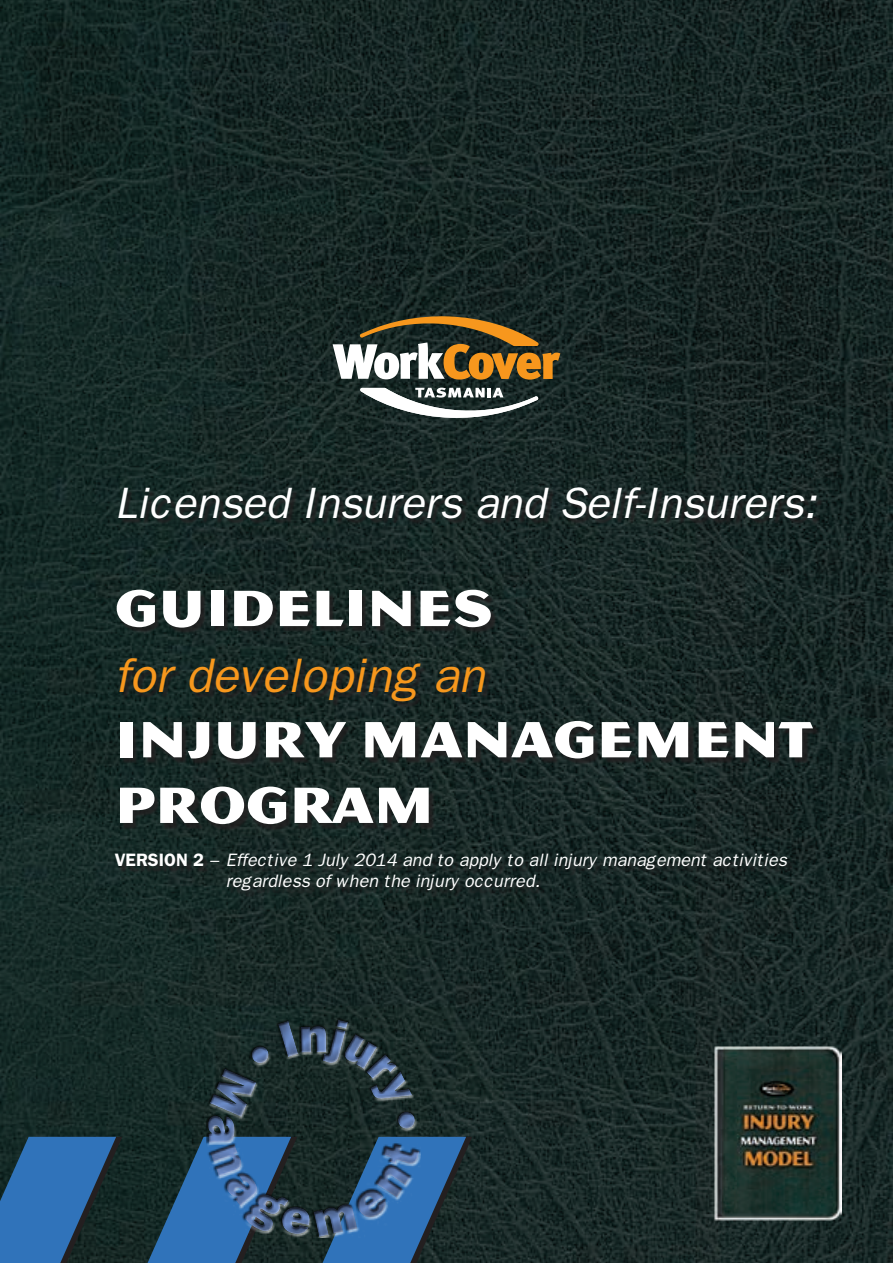
<style>
.page{position:relative;width:893px;height:1263px;background:#fff}
.page>*{position:absolute;margin:0;border:0;box-sizing:border-box;transform-origin:0 0}
.t1{font:54.75px/65.6px "Magnesium MVB Std";color:#fff}
.t2{font:italic 48.6px "Franklin Gothic";color:#f7971d}
.t3{font:italic 44.1px "Franklin Gothic";color:#fff}
.t4{font:italic 18px/21.6px "Franklin Gothic";color:#fff}
.s1{font-weight:600;font-style:normal}
</style>
<div class="page">
<img style="left:0;top:0;width:893px;height:1263px">
<svg style="left:0;top:1137px;width:122px;height:126px;background:#275987"></svg>
<svg style="left:148px;top:1020px;width:324px;height:243px;background:#1e3b4b"></svg>
<div style="left:198px;top:1011px;width:232px;height:236px;background:#231f20;opacity:.5"></div>
<div style="left:206px;top:1018px;width:215px;height:219px;background:#231f20;opacity:.75"></div>
<svg style="left:360px;top:388px;width:178px;height:31px"></svg>
<svg style="left:333px;top:315px;width:227px;height:65px;background:#746546"></svg>
<img style="left:714px;top:1045px;width:127px;height:175px">
<div style="left:117px;top:489px;width:706px;height:408px;background:#231f20;opacity:.75"></div>
<p class="t3" style="left:115px;top:478px;width:703px">Licensed Insurers and Self-Insurers:</p>
<p class="t1" style="left:115px;top:574px;width:379px">GUIDELINES</p>
<p class="t2" style="left:115px;top:647px;width:372px">for developing an</p>
<p class="t1" style="left:115px;top:705px;width:700px">INJURY MANAGEMENT<br>PROGRAM</p>
<p class="t4" style="left:226px;top:849px;width:562px;text-indent:-111px"><span class="s1">VERSION 2</span> – Effective 1 July 2014 and to apply to all injury management activities regardless of when the injury occurred.</p>
</div>
